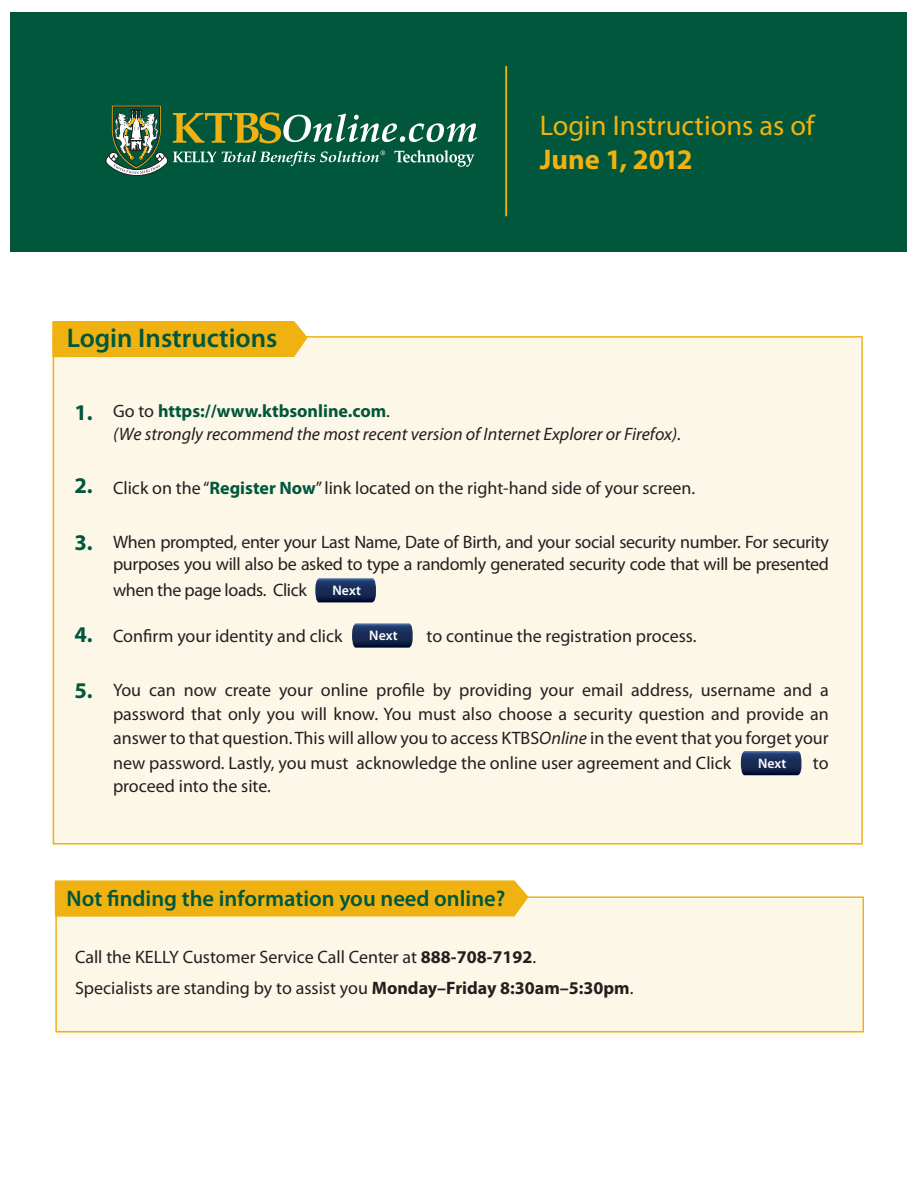
<style>
.page{position:relative;width:918px;height:1188px;background:#fff}
.page>*{position:absolute;margin:0;border:0;box-sizing:border-box;transform-origin:0 0}
.t1{font:28.5px "Myriad Pro";color:#efb211}
.t2{font:700 28.5px "Myriad Pro";color:#efb211}
.t3{font:600 27px "Myriad Pro";color:#00573c}
.t4{font:600 22.5px "Myriad Pro";color:#00573c}
.t5{font:700 22.5px "Myriad Pro";color:#00573c}
.t6{font:18px/24.3px "Myriad Pro";letter-spacing:-.005em;color:#231f20}
.t7{font:italic 18px/22.5px "Myriad Pro";color:#231f20}
.t8{font:600 13.8px "Myriad Pro";color:#fff}
.s1{font-style:normal}
.s2{font-weight:700;font-style:normal;color:#00573c}
.s3{font-weight:700;color:#00573c}
.s4{font-style:italic}
.s5{font-weight:700}
</style>
<div class="page">
<div style="left:53px;top:336px;width:807px;height:508px;background:#fdf7e8"></div>
<div style="left:11px;top:12px;width:896px;height:240px;background:#00573c"></div>
<svg style="left:315px;top:578px;width:61px;height:24px"></svg>
<svg style="left:352px;top:623px;width:61px;height:25px;background:#263961"></svg>
<svg style="left:741px;top:751px;width:60px;height:24px"></svg>
<svg style="left:105px;top:106px;width:372px;height:70px"></svg>
<hr style="left:505px;top:66px;width:2px;height:150px;background:#efb211">
<div style="left:52px;top:321px;width:256px;height:36px;background:#efb211"></div>
<div style="left:56px;top:899px;width:805px;height:139px;background:linear-gradient(to right,#fefbf3,#fefbf3)"></div>
<div style="left:56px;top:899px;width:807px;height:133px;background:#fdf7e8"></div>
<div style="left:55px;top:896px;width:809px;height:136px;border:2px solid #efb211"></div>
<div style="left:55px;top:880px;width:474px;height:37px;background:#efb211"></div>
<h2 class="t3" style="left:67px;top:321px;width:212px">Login Instructions</h2>
<h1 class="t1" style="left:540px;top:108px;width:276px">Login Instructions as of</h1>
<h1 class="t2" style="left:540px;top:141px;width:154px">June 1, 2012</h1>
<p class="t5" style="left:74px;top:398px;width:20px">1.</p>
<p class="t5" style="left:74px;top:471px;width:20px">2.</p>
<p class="t5" style="left:74px;top:527px;width:20px">3.</p>
<p class="t5" style="left:74px;top:620px;width:20px">4.</p>
<p class="t5" style="left:74px;top:676px;width:20px">5.</p>
<p class="t7" style="left:113px;top:400px;width:570px"><span class="s1">Go to</span> <span class="s2">https://www.ktbsonline.com</span><span class="s1">.<br></span>(We strongly recommend the most recent version of Internet Explorer or Firefox).</p>
<p class="t6" style="left:113px;top:475px;width:584px">Click on the “<span class="s3">Register Now</span>” link located on the right-hand side of your screen.</p>
<p class="t6" style="left:113px;top:530px;width:717px;line-height:22.5px">When prompted, enter your Last Name, Date of Birth, and your social security number. For security purposes you will also be asked to type a randomly generated security code that will be presented</p>
<p class="t6" style="left:113px;top:577px;width:195px">when the page loads. Click</p>
<p class="t6" style="left:113px;top:624px;width:231px">Confirm your identity and click</p>
<p class="t6" style="left:427px;top:624px;width:271px">to continue the registration process.</p>
<p class="t6" style="left:113px;top:678px;width:717px;text-align:justify">You can now create your online profile by providing your email address, username and a password that only you will know. You must also choose a security question and provide an answer to that question. This will allow you to access KTBS<span class="s4">Online</span> in the event that you forget your new password. Lastly, you must acknowledge the online user agreement and Click</p>
<p class="t8" style="left:333px;top:582px;width:30px">Next</p>
<p class="t8" style="left:369px;top:627px;width:30px">Next</p>
<p class="t6" style="left:813px;top:750px;width:17px">to</p>
<p class="t8" style="left:758px;top:754px;width:30px">Next</p>
<p class="t6" style="left:113px;top:774px;width:159px">proceed into the site.</p>
<p class="t4" style="left:67px;top:884px;width:440px">Not finding the information you need online?</p>
<p class="t6" style="left:75px;top:941px;width:560px;line-height:30.9px">Call the KELLY Customer Service Call Center at <span class="s5">888-708-7192</span>.<br>Specialists are standing by to assist you <span class="s5">Monday–Friday 8:30am–5:30pm</span>.</p>
</div>
